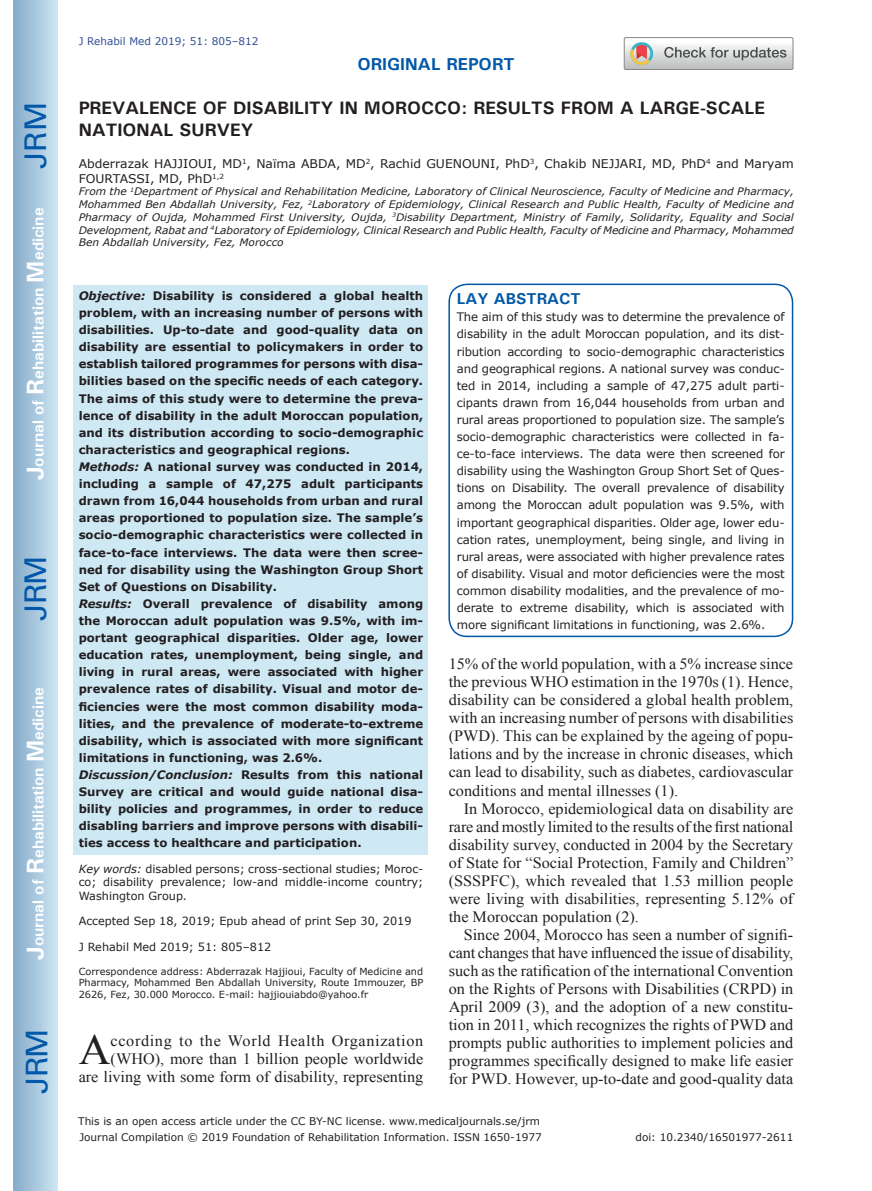
<style>
.page{position:relative;width:872px;height:1191px;background:#fff}
.page>*{position:absolute;margin:0;border:0;box-sizing:border-box;transform-origin:0 0}
.t1{font:42.9px "Times New Roman";color:#231f20}
.t2{font:30px "Univers";letter-spacing:-.03em;color:#0157a8}
.t3{font:700 18px/21.6px "Univers";color:#231f20}
.t4{font:700 17.25px "Univers";color:#0157a8}
.t5{font:15.75px/18px "Times New Roman";color:#231f20;text-align:justify}
.t6{font:700 15.75px "Univers";color:#fff}
.t7{font:700 15.75px "Univers";color:#0157a8}
.t8{font:12px/14.4px "Verdana";color:#231f20}
.t9{font:700 11.7px/17.1px "Verdana";color:#231f20}
.t10{font:11.7px/17.1px "Verdana";letter-spacing:-.01em;color:#231f20;text-align:justify}
.t11{font:11.25px/13.5px "Verdana";color:#231f20;text-align:justify}
.t12{font:10.5px "Verdana";color:#231f20}
.t13{font:10.5px "Verdana";color:#324f95}
.t14{font:italic 10.35px/12.8px "Verdana";color:#231f20;text-align:justify}
.t15{font:9.75px/11.7px "Verdana";color:#231f20;text-align:justify}
.s1{font-size:24px}
.s2{font-style:italic}
</style>
<div class="page">
<div style="left:14px;top:0;width:43px;height:1191px;background:linear-gradient(to right,#88acca,#cbe5f2)"></div>
<div style="left:624px;top:37px;width:169px;height:33px;border:1px solid #888688;border-radius:2px"></div>
<svg style="left:624px;top:38px;width:169px;height:32px"></svg>
<div style="left:74px;top:285px;width:354px;height:570px;background:#cee8f4"></div>
<div style="left:448px;top:283px;width:345px;height:354px;border:2px solid #0157a8;border-radius:18px"></div>
<h2 class="t2" style="left:18px;top:169px;width:68px;rotate:-90deg">JRM</h2>
<h3 class="t6" style="left:28px;top:480px;width:274px;rotate:-90deg"><span class="s1">J</span>ournal of <span class="s1">R</span>ehabilitation <span class="s1">M</span>edicine</h3>
<h2 class="t2" style="left:18px;top:620px;width:67px;rotate:-90deg">JRM</h2>
<h3 class="t6" style="left:28px;top:959px;width:274px;rotate:-90deg"><span class="s1">J</span>ournal of <span class="s1">R</span>ehabilitation <span class="s1">M</span>edicine</h3>
<h2 class="t2" style="left:19px;top:1093px;width:67px;rotate:-90deg">JRM</h2>
<p class="t13" style="left:79px;top:35px;width:181px">J Rehabil Med 2019; 51: 805–812</p>
<h3 class="t4" style="left:357px;top:53px;width:159px">ORIGINAL REPORT</h3>
<h3 class="t3" style="left:79px;top:97px;width:688px">PREVALENCE OF DISABILITY IN MOROCCO: RESULTS FROM A LARGE-SCALE<br>NATIONAL SURVEY</h3>
<p class="t8" style="left:79px;top:157px;width:716px">Abderrazak HAJJIOUI, MD<sup>1</sup>, Naïma ABDA, MD<sup>2</sup>, Rachid GUENOUNI, PhD<sup>3</sup>, Chakib NEJJARI, MD, PhD<sup>4</sup> and Maryam<br>FOURTASSI, MD, PhD<sup>1,2</sup></p>
<p class="t14" style="left:79px;top:185px;width:716px">From the <sup>1</sup>Department of Physical and Rehabilitation Medicine, Laboratory of Clinical Neuroscience, Faculty of Medicine and Pharmacy, Mohammed Ben Abdallah University, Fez, <sup>2</sup>Laboratory of Epidemiology, Clinical Research and Public Health, Faculty of Medicine and Pharmacy of Oujda, Mohammed First University, Oujda, <sup>3</sup>Disability Department, Ministry of Family, Solidarity, Equality and Social Development, Rabat and <sup>4</sup>Laboratory of Epidemiology, Clinical Research and Public Health, Faculty of Medicine and Pharmacy, Mohammed Ben Abdallah University, Fez, Morocco</p>
<p class="t9" style="left:79px;top:287px;width:346px"><span class="s2">Objective:</span> Disability is considered a global health problem, with an increasing number of persons with disabilities. Up-to-date and good-quality data on disability are essential to policymakers in order to establish tailored programmes for persons with disa&shy;bilities based on the specific needs of each category.<br>The aims of this study were to determine the preva&shy;lence of disability in the adult Moroccan population, and its distribution according to socio-demographic characteristics and geographical regions.<br><span class="s2">Methods:</span> A national survey was conducted in 2014, including a sample of 47,275 adult participants drawn from 16,044 households from urban and rural areas proportioned to population size. The sample’s socio-demographic characteristics were collected in face-to-face interviews. The data were then scree&shy;ned for disability using the Washington Group Short Set of Questions on Disability.<br><span class="s2">Results:</span> Overall prevalence of disability among the Moroccan adult population was 9.5%, with im&shy;portant geographical disparities. Older age, lower education rates, unemployment, being single, and living in rural areas, were associated with higher prevalence rates of disability. Visual and motor de&shy;ficiencies were the most common disability moda&shy;lities, and the prevalence of moderate-to-extreme disability, which is associated with more significant limitations in functioning, was 2.6%.<br><span class="s2">Discussion/Conclusion:</span> Results from this national Survey are critical and would guide national disa&shy;bility policies and programmes, in order to reduce disabling barriers and improve persons with disabili&shy;ties access to healthcare and participation.</p>
<p class="t11" style="left:79px;top:862px;width:346px"><span class="s2">Key words:</span> disabled persons; cross-sectional studies; Moroc&shy;co; disability prevalence; low-and middle-income country; Washington Group.</p>
<p class="t11" style="left:79px;top:914px;width:334px">Accepted Sep 18, 2019; Epub ahead of print Sep 30, 2019</p>
<p class="t11" style="left:79px;top:940px;width:194px">J Rehabil Med 2019; 51: 805–812</p>
<p class="t15" style="left:79px;top:965px;width:346px">Correspondence address: Abderrazak Hajjioui, Faculty of Medicine and Pharmacy, Mohammed Ben Abdallah University, Route Immouzer, BP 2626, Fez, 30.000 Morocco. E-mail: hajjiouiabdo@yahoo.fr</p>
<h1 class="t1" style="left:79px;top:1020px;width:33px">A</h1>
<h3 class="t5" style="left:79px;top:1031px;width:346px;text-align:right">ccording to the World Health Organization (WHO), more than 1 billion people worldwide<br>are living with some form of disability, representing</h3>
<h3 class="t7" style="left:457px;top:289px;width:125px">LAY ABSTRACT</h3>
<p class="t10" style="left:457px;top:309px;width:329px">The aim of this study was to determine the prevalence of disability in the adult Moroccan population, and its dist&shy;ribution according to socio-demographic characteristics and geographical regions. A national survey was conduc&shy;ted in 2014, including a sample of 47,275 adult parti&shy;cipants drawn from 16,044 households from urban and rural areas proportioned to population size. The sample’s socio-demographic characteristics were collected in fa&shy;ce-to-face interviews. The data were then screened for disability using the Washington Group Short Set of Ques&shy;tions on Disability. The overall prevalence of disability among the Moroccan adult population was 9.5%, with important geographical disparities. Older age, lower edu&shy;cation rates, unemployment, being single, and living in rural areas, were associated with higher prevalence rates of disability. Visual and motor deficiencies were the most common disability modalities, and the prevalence of mo&shy;derate to extreme disability, which is associated with more significant limitations in functioning, was 2.6%.</p>
<p class="t5" style="left:449px;top:655px;width:346px">15% of the world population, with a 5% increase since the previous WHO estimation in the 1970s (1). Hence, disability can be considered a global health problem, with an increasing number of persons with disabilities (PWD). This can be explained by the ageing of popu&shy;lations and by the increase in chronic diseases, which can lead to disability, such as diabetes, cardiovascular conditions and mental illnesses (1).</p>
<p class="t5" style="left:449px;top:799px;width:346px;text-indent:15px">In Morocco, epidemiological data on disability are rare and mostly limited to the results of the first national disability survey, conducted in 2004 by the Secretary of State for “Social Protection, Family and Children” (SSSPFC), which revealed that 1.53 million people were living with disabilities, representing 5.12% of the Moroccan population (2).</p>
<p class="t5" style="left:449px;top:925px;width:346px;text-indent:15px">Since 2004, Morocco has seen a number of signifi&shy;cant changes that have influenced the issue of disability, such as the ratification of the international Convention on the Rights of Persons with Disabilities (CRPD) in April 2009 (3), and the adoption of a new constitu&shy;tion in 2011, which recognizes the rights of PWD and prompts public authorities to implement policies and programmes specifically designed to make life easier for PWD. However, up-to-date and good-quality data</p>
<p class="t12" style="left:78px;top:1114px;width:463px">This is an open access article under the CC BY-NC license. www.medicaljournals.se/jrm</p>
<p class="t12" style="left:79px;top:1131px;width:464px">Journal Compilation © 2019 Foundation of Rehabilitation Information. ISSN 1650-1977</p>
<p class="t12" style="left:635px;top:1130px;width:159px">doi: 10.2340/16501977-2611</p>
</div>
